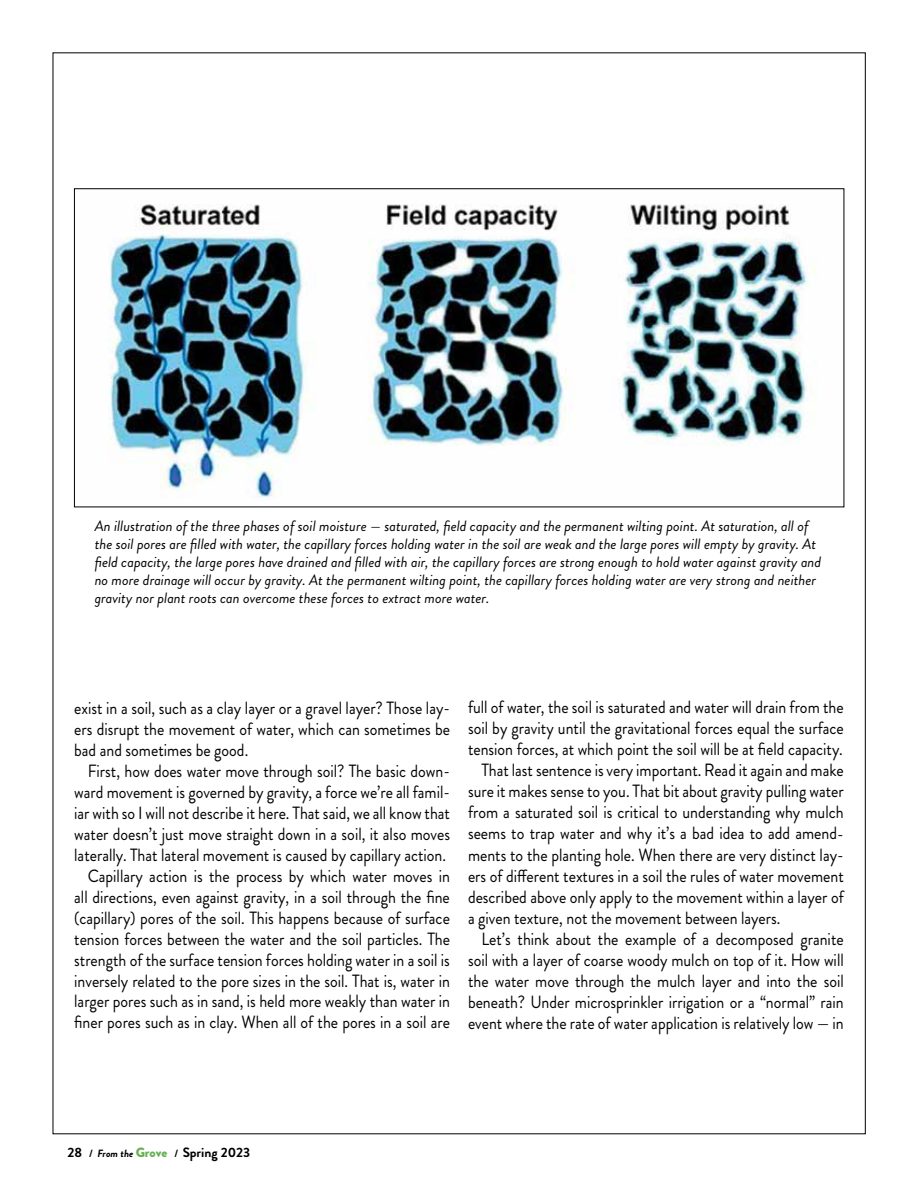
<style>
.page{position:relative;width:918px;height:1188px;background:#fff}
.page>*{position:absolute;margin:0;border:0;box-sizing:border-box;transform-origin:0 0}
.t1{font:17.7px/21px "Brandon Grotesque";color:#000;text-align:justify;scale:.9 1}
.t2{font:italic 15px/18px "Brandon Grotesque";color:#000}
.t3{font:700 13.5px "Brandon Grotesque";color:#000}
.s1{font-size:10.5px}
.s2{font-style:italic;font-size:10.5px}
.s3{font-weight:900;color:#66af53}
</style>
<div class="page">
<img style="left:109px;top:204px;width:708px;height:294px">
<p class="t2" style="left:95px;top:517px;width:728px">An illustration of the three phases of soil moisture — saturated, field capacity and the permanent wilting point. At saturation, all of the soil pores are filled with water, the capillary forces holding water in the soil are weak and the large pores will empty by gravity. At field capacity, the large pores have drained and filled with air, the capillary forces are strong enough to hold water against gravity and no more drainage will occur by gravity. At the permanent wilting point, the capillary forces holding water are very strong and neither gravity nor plant roots can overcome these forces to extract more water.</p>
<p class="t1" style="left:74px;top:697px;width:419px">exist in a soil, such as a clay layer or a gravel layer? Those lay&shy;ers disrupt the movement of water, which can sometimes be bad and sometimes be good.</p>
<p class="t1" style="left:74px;top:760px;width:419px;text-align:right">First, how does water move through soil? The basic down&shy;ward movement is governed by gravity, a force we’re all famil&shy;iar with so I will not describe it here. That said, we all know that water doesn’t just move straight down in a soil, it also moves laterally. That lateral movement is caused by capillary action.<br>Capillary action is the process by which water moves in all directions, even against gravity, in a soil through the fine (capillary) pores of the soil. This happens because of surface tension forces between the water and the soil particles. The strength of the surface tension forces holding water in a soil is inversely related to the pore sizes in the soil. That is, water in larger pores such as in sand, is held more weakly than water in finer pores such as in clay. When all of the pores in a soil are</p>
<p class="t1" style="left:468px;top:697px;width:419px">full of water, the soil is saturated and water will drain from the</p>
<p class="t1" style="left:468px;top:718px;width:419px">soil by gravity until the gravitational forces equal the surface</p>
<p class="t1" style="left:468px;top:739px;width:418px">tension forces, at which point the soil will be at field capacity.</p>
<p class="t1" style="left:482px;top:760px;width:404px">That last sentence is very important. Read it again and make</p>
<p class="t1" style="left:468px;top:781px;width:419px">sure it makes sense to you. That bit about gravity pulling water</p>
<p class="t1" style="left:468px;top:802px;width:419px">from a saturated soil is critical to understanding why mulch</p>
<p class="t1" style="left:468px;top:823px;width:419px">seems to trap water and why it’s a bad idea to add amend-</p>
<p class="t1" style="left:468px;top:844px;width:419px">ments to the planting hole. When there are very distinct lay-</p>
<p class="t1" style="left:468px;top:865px;width:419px">ers of different textures in a soil the rules of water movement</p>
<p class="t1" style="left:468px;top:886px;width:419px">described above only apply to the movement within a layer of</p>
<p class="t1" style="left:468px;top:907px;width:349px">a given texture, not the movement between layers.</p>
<p class="t1" style="left:481px;top:928px;width:404px">Let’s think about the example of a decomposed granite</p>
<p class="t1" style="left:468px;top:949px;width:419px">soil with a layer of coarse woody mulch on top of it. How will</p>
<p class="t1" style="left:468px;top:970px;width:419px">the water move through the mulch layer and into the soil</p>
<p class="t1" style="left:468px;top:991px;width:419px">beneath? Under microsprinkler irrigation or a “normal” rain</p>
<p class="t1" style="left:468px;top:1012px;width:419px">event where the rate of water application is relatively low — in</p>
<p class="t3" style="left:68px;top:1143px;width:184px">28 <span class="s1">/</span> <span class="s2">From the</span> <span class="s3">Grove</span> <span class="s1">/</span> Spring 2023</p>
</div>
